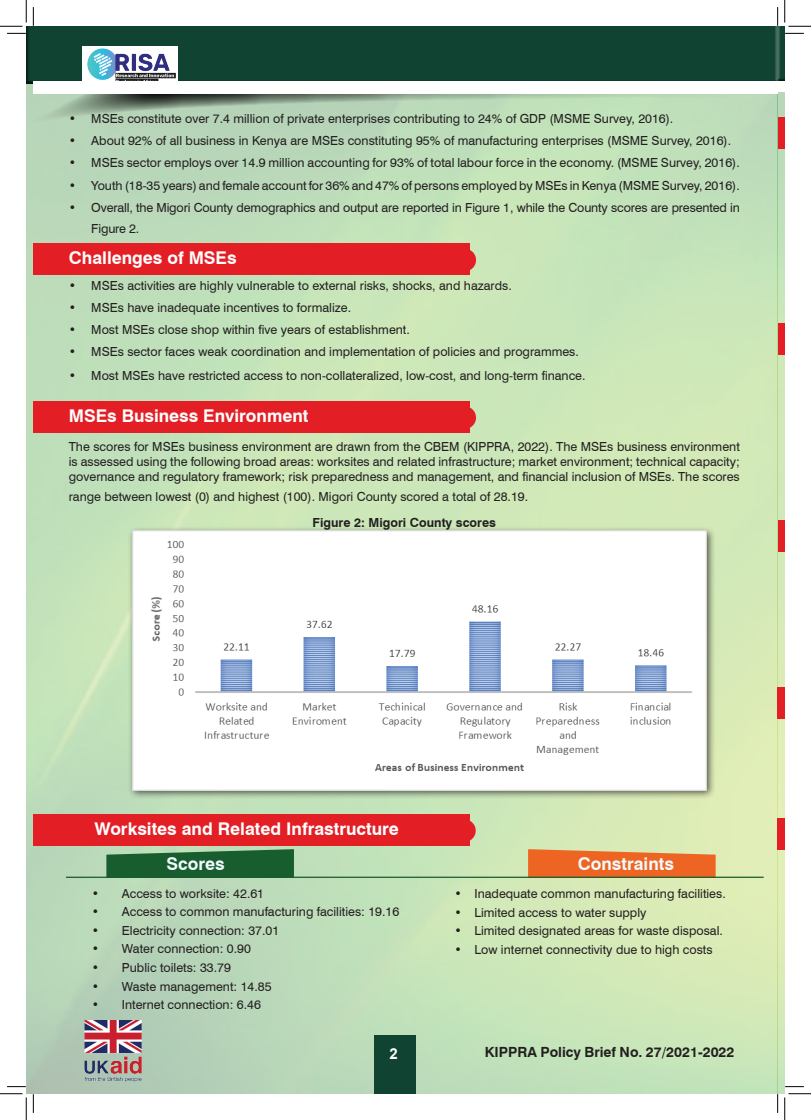
<style>
.page{position:relative;width:811px;height:1120px;background:#fff}
.page>*{position:absolute;margin:0;border:0;box-sizing:border-box;transform-origin:0 0}
.t1{font:700 17.5px "Swiss 721 BT";color:#fff}
.t2{font:700 17.5px "Swiss 721 BT";color:#f0f9fb}
.t3{font:700 15px "Arial";color:#fff}
.t4{font:700 14px "Swiss 721 BT";color:#231f20}
.t5{font:12.5px/15px "Swiss 721 BT";color:#231f20}
.t6{font:700 12.5px "Swiss 721 BT";color:#231f20}
</style>
<div class="page">
<img style="left:26px;top:129px;width:759px;height:964px">
<svg style="left:778px;top:92px;width:7px;height:25px"></svg>
<div style="left:777px;top:26px;width:8px;height:58px;background:#231f20;opacity:.75"></div>
<svg style="left:26px;top:85px;width:752px;height:44px;background:#aecaac"></svg>
<div style="left:26px;top:26px;width:752px;height:59px;background:#104331"></div>
<div style="left:33px;top:83px;width:744px;height:11px;background:#fff"></div>
<div style="left:374px;top:1034px;width:41px;height:59px;background:#104331"></div>
<img style="left:84px;top:1019px;width:58px;height:66px">
<div style="left:83px;top:46px;width:95px;height:41px;background:#fff"></div>
<img style="left:87px;top:48px;width:89px;height:33px">
<div style="left:34px;top:401px;width:436px;height:31px;background:#e31f25"></div>
<div style="left:454px;top:406px;width:22px;height:22px;background:#e31f25;border-radius:50%"></div>
<div style="left:34px;top:244px;width:436px;height:31px;background:#e31f25"></div>
<div style="left:454px;top:249px;width:22px;height:22px;background:#e31f25;border-radius:50%"></div>
<div style="left:777px;top:82px;width:8px;height:10px;background:#fff"></div>
<div style="left:33px;top:82px;width:744px;height:10px;background:#fff"></div>
<div style="left:128px;top:525px;width:588px;height:274px;background:#231f20;opacity:.75"></div>
<img style="left:133px;top:530px;width:573px;height:260px">
<div style="left:778px;top:323px;width:7px;height:31px;background:#e31f25"></div>
<div style="left:778px;top:520px;width:7px;height:31px;background:#e31f25"></div>
<div style="left:777px;top:687px;width:8px;height:31px;background:#e31f25"></div>
<div style="left:777px;top:818px;width:8px;height:31px;background:#e31f25"></div>
<div style="left:33px;top:814px;width:436px;height:31px;background:#e31f25"></div>
<div style="left:454px;top:819px;width:22px;height:22px;background:#e31f25;border-radius:50%"></div>
<div style="left:778px;top:117px;width:7px;height:31px;background:#e31f25"></div>
<svg style="left:106px;top:848px;width:188px;height:28px;background:#2f6f41"></svg>
<svg style="left:528px;top:848px;width:187px;height:28px;background:#eb7636"></svg>
<hr style="left:66px;top:876px;width:697px;height:1px;background:#195a2d">
<svg style="left:7px;top:33px;width:19px;height:1px"></svg>
<svg style="left:785px;top:33px;width:19px;height:1px"></svg>
<svg style="left:33px;top:7px;width:1px;height:19px"></svg>
<svg style="left:33px;top:1093px;width:1px;height:19px"></svg>
<svg style="left:777px;top:7px;width:1px;height:19px"></svg>
<svg style="left:777px;top:1093px;width:1px;height:19px"></svg>
<svg style="left:0;top:0;width:27px;height:27px"></svg>
<svg style="left:0;top:1093px;width:27px;height:26px"></svg>
<svg style="left:784px;top:0;width:27px;height:27px"></svg>
<svg style="left:784px;top:1093px;width:27px;height:26px"></svg>
<p class="t5" style="left:69px;top:111px;width:606px">• MSEs constitute over 7.4 million of private enterprises contributing to 24% of GDP (MSME Survey, 2016).</p>
<p class="t5" style="left:69px;top:133px;width:664px">• About 92% of all business in Kenya are MSEs constituting 95% of manufacturing enterprises (MSME Survey, 2016).</p>
<p class="t5" style="left:69px;top:155px;width:672px">• MSEs sector employs over 14.9 million accounting for 93% of total labour force in the economy. (MSME Survey, 2016).</p>
<p class="t5" style="left:69px;top:177px;width:672px">• Youth (18-35 years) and female account for 36% and 47% of persons employed by MSEs in Kenya (MSME Survey, 2016).</p>
<p class="t5" style="left:91px;top:196px;width:650px;line-height:21px;text-indent:-22px">• Overall, the Migori County demographics and output are reported in Figure 1, while the County scores are presented in<br>Figure 2.</p>
<h1 class="t1" style="left:69px;top:247px;width:169px">Challenges of MSEs</h1>
<p class="t5" style="left:69px;top:277px;width:444px">• MSEs activities are highly vulnerable to external risks, shocks, and hazards.</p>
<p class="t5" style="left:69px;top:299px;width:284px">• MSEs have inadequate incentives to formalize.</p>
<p class="t5" style="left:69px;top:322px;width:343px">• Most MSEs close shop within five years of establishment.</p>
<p class="t5" style="left:69px;top:344px;width:512px">• MSEs sector faces weak coordination and implementation of policies and programmes.</p>
<p class="t5" style="left:69px;top:367px;width:518px">• Most MSEs have restricted access to non-collateralized, low-cost, and long-term finance.</p>
<h1 class="t1" style="left:69px;top:405px;width:241px">MSEs Business Environment</h1>
<p class="t5" style="left:69px;top:438px;width:672px;text-align:justify">The scores for MSEs business environment are drawn from the CBEM (KIPPRA, 2022). The MSEs business environment is assessed using the following broad areas: worksites and related infrastructure; market environment; technical capacity; governance and regulatory framework; risk preparedness and management, and financial inclusion of MSEs. The scores</p>
<p class="t5" style="left:69px;top:488px;width:461px">range between lowest (0) and highest (100). Migori County scored a total of 28.19.</p>
<p class="t6" style="left:313px;top:515px;width:185px">Figure 2: Migori County scores</p>
<h1 class="t1" style="left:94px;top:818px;width:306px">Worksites and Related Infrastructure</h1>
<h1 class="t2" style="left:166px;top:853px;width:60px">Scores</h1>
<h1 class="t2" style="left:578px;top:853px;width:98px">Constraints</h1>
<p class="t5" style="left:454px;top:885px;width:273px">• Inadequate common manufacturing facilities.</p>
<p class="t5" style="left:454px;top:903px;width:194px">• Limited access to water supply</p>
<p class="t5" style="left:454px;top:922px;width:270px">• Limited designated areas for waste disposal.</p>
<p class="t5" style="left:454px;top:940px;width:260px">• Low internet connectivity due to high costs</p>
<p class="t5" style="left:92px;top:885px;width:174px">• Access to worksite: 42.61</p>
<p class="t5" style="left:92px;top:903px;width:309px">• Access to common manufacturing facilities: 19.16</p>
<p class="t5" style="left:92px;top:922px;width:189px">• Electricity connection: 37.01</p>
<p class="t5" style="left:92px;top:940px;width:160px">• Water connection: 0.90</p>
<p class="t5" style="left:92px;top:959px;width:141px">• Public toilets: 33.79</p>
<p class="t5" style="left:92px;top:977px;width:181px">• Waste management: 14.85</p>
<p class="t5" style="left:92px;top:996px;width:170px">• Internet connection: 6.46</p>
<p class="t3" style="left:389px;top:1043px;width:10px">2</p>
<p class="t4" style="left:485px;top:1042px;width:251px">KIPPRA Policy Brief No. 27/2021-2022</p>
</div>
